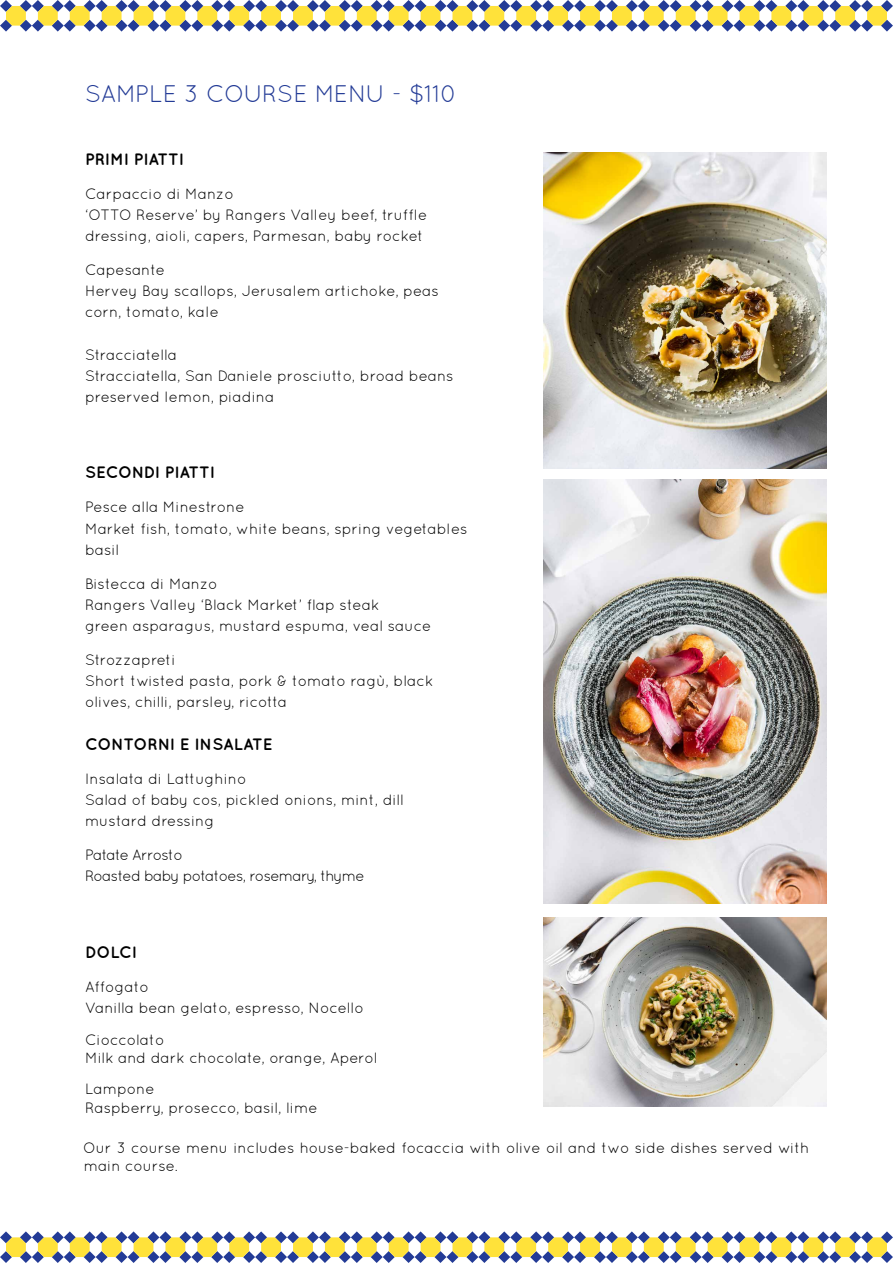
<style>
.page{position:relative;width:893px;height:1263px;background:#fff}
.page>*{position:absolute;margin:0;border:0;box-sizing:border-box;transform-origin:0 0}
.t1{font:24px "Quicksand";color:#233b96}
.t2{font:700 16.5px "Quicksand";color:#000}
.t3{font:15px/21.1px "Quicksand";color:#000}
.t4{font:15px "Quicksand";letter-spacing:-.045em;color:#000}
.s1{font-size:12px}
</style>
<div class="page">
<svg style="left:0;top:0;width:893px;height:32px"></svg>
<svg style="left:0;top:1231px;width:893px;height:32px"></svg>
<img style="left:543px;top:917px;width:283px;height:189px">
<img style="left:543px;top:479px;width:283px;height:425px">
<img style="left:543px;top:152px;width:283px;height:316px">
<p class="t1" style="left:85px;top:80px;width:374px">SAMPLE 3 COURSE MENU - $110</p>
<p class="t2" style="left:85px;top:149px;width:100px">PRIMI PIATTI</p>
<p class="t3" style="left:85px;top:183px;width:344px">Carpaccio di Manzo<br>‘OTTO Reserve’ by Rangers Valley beef, truffle dressing, aioli, capers, Parmesan, baby rocket</p>
<p class="t3" style="left:85px;top:259px;width:355px">Capesante<br>Hervey Bay scallops, Jerusalem artichoke, peas corn, tomato, kale</p>
<p class="t3" style="left:85px;top:344px;width:370px">Stracciatella<br>Stracciatella, San Daniele prosciutto, broad beans preserved lemon, piadina</p>
<p class="t2" style="left:85px;top:463px;width:131px">SECONDI PIATTI</p>
<p class="t3" style="left:85px;top:496px;width:384px">Pesce alla Minestrone<br>Market fish, tomato, white beans, spring vegetables basil</p>
<p class="t3" style="left:85px;top:573px;width:348px">Bistecca di Manzo<br>Rangers Valley ‘Black Market’ flap steak<br>green asparagus, mustard espuma, veal sauce</p>
<p class="t3" style="left:85px;top:649px;width:350px">Strozzapreti<br>Short twisted pasta, pork &amp; tomato ragù, black olives, chilli, parsley, ricotta</p>
<p class="t2" style="left:85px;top:734px;width:189px">CONTORNI E INSALATE</p>
<p class="t3" style="left:85px;top:768px;width:163px">Insalata di Lattughino</p>
<p class="t3" style="left:85px;top:789px;width:320px">Salad of baby cos, pickled onions, mint, dill mustard dressing</p>
<p class="t4" style="left:85px;top:846px;width:99px">Patate Arrosto</p>
<p class="t4" style="left:85px;top:867px;width:281px">Roasted baby potatoes, rosemary, thyme</p>
<p class="t2" style="left:85px;top:942px;width:53px">DOLCI</p>
<p class="t3" style="left:85px;top:976px;width:280px">Affogato<br>Vanilla bean gelato, espresso, Nocello</p>
<p class="t3" style="left:85px;top:1031px;width:294px;line-height:18.1px">Cioccolato<br>Milk and dark chocolate, orange, Aperol</p>
<p class="t3" style="left:85px;top:1080px;width:234px;line-height:18.1px">Lampone<br>Raspberry, prosecco, basil, lime</p>
<p class="t3" style="left:83px;top:1138px;width:728px;line-height:18px">Our 3 course menu includes house-baked focaccia with olive oil and two side dishes served with main course<span class="s1">.</span></p>
</div>
